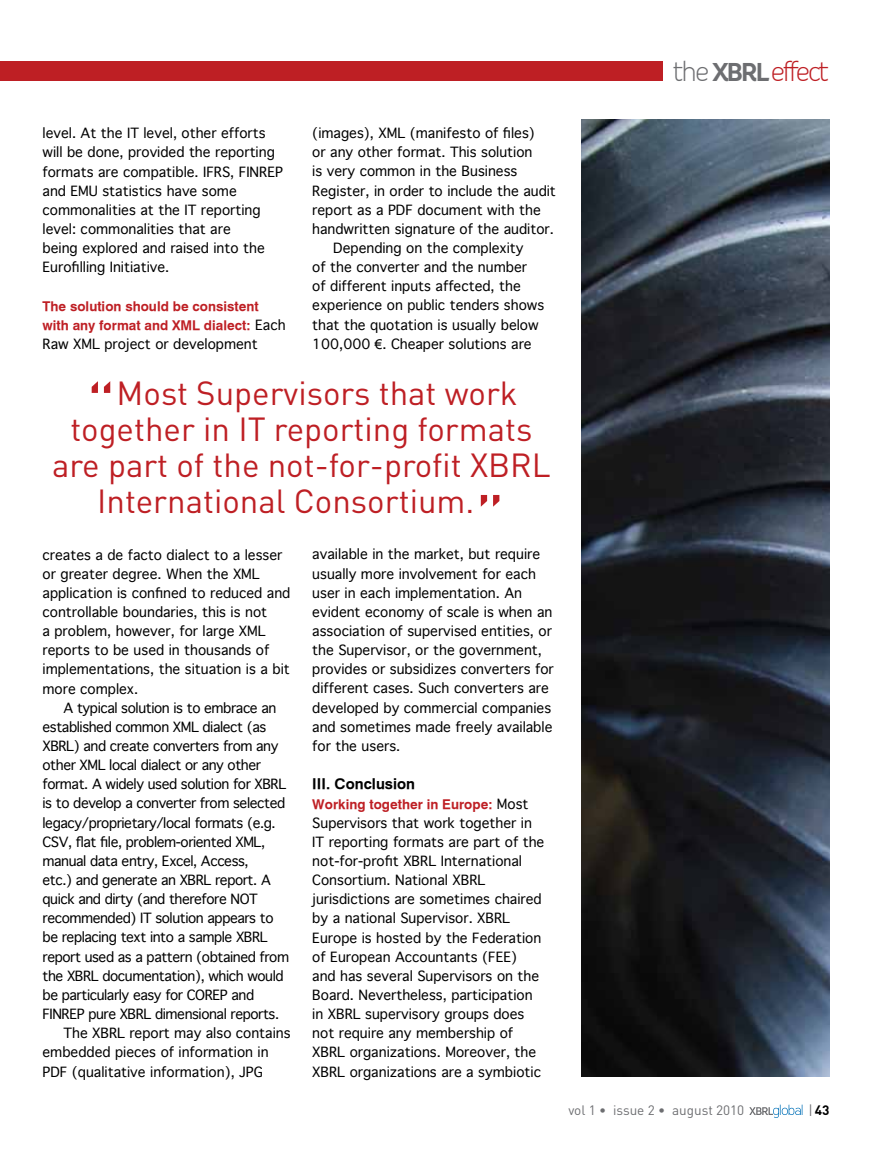
<style>
.page{position:relative;width:872px;height:1149px;background:#fff}
.page>*{position:absolute;margin:0;border:0;box-sizing:border-box;transform-origin:0 0}
.t1{font:72px "DIN";color:#be1f24}
.t2{font:33px "DIN";color:#be1f24}
.t3{font:300 27px "Oceania";letter-spacing:-.11em;color:#be1f24}
.t4{font:700 15px "Geneva";color:#000}
.t5{font:13.5px/19.2px "Geneva";color:#000}
.t6{font:13.5px "Geneva";letter-spacing:-.03em;color:#000}
.t7{font:700 13.5px/19.2px "Geneva";color:#be1f24}
.t8{font:13.5px "DIN";color:#6d6e71}
.t9{font:700 13.5px "DIN";color:#000}
.s1{color:#6d6e71}
.s2{font-weight:700;font-size:24px;color:#6d6e71}
.s3{font-weight:400;color:#000}
.s4{font-family:"Arial"}
.s5{font-weight:700;color:#be1f24}
.s6{font-weight:400;color:#6d6e71}
</style>
<div class="page">
<img style="left:581px;top:119px;width:249px;height:957px">
<div style="left:0;top:62px;width:663px;height:19px;background:#be1f24"></div>
<svg style="left:749px;top:1104px;width:53px;height:13px"></svg>
<h3 class="t3" style="left:673px;top:55px;width:158px"><span class="s1">the</span> <span class="s2">XBRL</span>effect</h3>
<p class="t5" style="left:43px;top:125px;width:242px">level. At the IT level, other efforts will be done, provided the reporting formats are compatible. IFRS, FINREP and EMU statistics have some commonalities at the IT reporting level: commonalities that are<br>being explored and raised into the Eurofilling Initiative.</p>
<p class="t7" style="left:43px;top:296px;width:244px">The solution should be consistent with any format and XML dialect: <span class="s3">Each<br>Raw XML project or development</span></p>
<p class="t5" style="left:312px;top:125px;width:224px">(images), XML (manifesto of files)</p>
<p class="t5" style="left:312px;top:144px;width:222px">or any other format. This solution</p>
<p class="t5" style="left:312px;top:163px;width:207px">is very common in the Business</p>
<p class="t5" style="left:312px;top:182px;width:245px">Register, in order to include the audit</p>
<p class="t5" style="left:312px;top:201px;width:230px">report as a PDF document with the</p>
<p class="t5" style="left:312px;top:220px;width:243px">handwritten signature of the auditor.</p>
<p class="t5" style="left:333px;top:239px;width:192px">Depending on the complexity</p>
<p class="t5" style="left:312px;top:259px;width:216px">of the converter and the number</p>
<p class="t5" style="left:312px;top:278px;width:210px">of different inputs affected, the</p>
<p class="t5" style="left:312px;top:297px;width:233px">experience on public tenders shows</p>
<p class="t5" style="left:312px;top:316px;width:228px">that the quotation is usually below</p>
<p class="t5" style="left:312px;top:335px;width:221px">100,000 <span class="s4">€</span>. Cheaper solutions are</p>
<h1 class="t1" style="left:85px;top:367px;width:33px">“</h1>
<h2 class="t2" style="left:117px;top:372px;width:402px">Most Supervisors that work</h2>
<h2 class="t2" style="left:70px;top:408px;width:463px">together in IT reporting formats</h2>
<h2 class="t2" style="left:52px;top:444px;width:500px">are part of the not-for-profit XBRL</h2>
<h2 class="t2" style="left:97px;top:480px;width:379px">International Consortium.</h2>
<h1 class="t1" style="left:474px;top:475px;width:33px">”</h1>
<p class="t5" style="left:43px;top:546px;width:249px">creates a de facto dialect to a lesser or greater degree. When the XML application is confined to reduced and controllable boundaries, this is not<br>a problem, however, for large XML reports to be used in thousands of implementations, the situation is a bit more complex.</p>
<p class="t6" style="left:64px;top:699px;width:214px">A typical solution is to embrace an</p>
<p class="t6" style="left:43px;top:718px;width:225px">established common XML dialect (as</p>
<p class="t6" style="left:43px;top:737px;width:237px">XBRL) and create converters from any</p>
<p class="t6" style="left:43px;top:756px;width:220px">other XML local dialect or any other</p>
<p class="t6" style="left:43px;top:775px;width:245px">format. A widely used solution for XBRL</p>
<p class="t6" style="left:43px;top:794px;width:244px">is to develop a converter from selected</p>
<p class="t6" style="left:43px;top:813px;width:235px">legacy/proprietary/local formats (e.g.</p>
<p class="t6" style="left:43px;top:833px;width:224px">CSV, flat file, problem-oriented XML,</p>
<p class="t6" style="left:43px;top:852px;width:208px">manual data entry, Excel, Access,</p>
<p class="t6" style="left:43px;top:871px;width:230px">etc.) and generate an XBRL report. A</p>
<p class="t6" style="left:43px;top:890px;width:217px">quick and dirty (and therefore NOT</p>
<p class="t6" style="left:43px;top:909px;width:232px">recommended) IT solution appears to</p>
<p class="t6" style="left:43px;top:928px;width:227px">be replacing text into a sample XBRL</p>
<p class="t6" style="left:43px;top:947px;width:248px">report used as a pattern (obtained from</p>
<p class="t6" style="left:43px;top:966px;width:243px">the XBRL documentation), which would</p>
<p class="t6" style="left:43px;top:986px;width:213px">be particularly easy for COREP and</p>
<p class="t6" style="left:43px;top:1005px;width:238px">FINREP pure XBRL dimensional reports.</p>
<p class="t5" style="left:64px;top:1024px;width:229px">The XBRL report may also contains</p>
<p class="t5" style="left:43px;top:1043px;width:228px">embedded pieces of information in</p>
<p class="t5" style="left:43px;top:1062px;width:222px">PDF (qualitative information), JPG</p>
<p class="t5" style="left:312px;top:546px;width:243px">available in the market, but require usually more involvement for each user in each implementation. An evident economy of scale is when an association of supervised entities, or the Supervisor, or the government, provides or subsidizes converters for different cases. Such converters are developed by commercial companies and sometimes made freely available for the users.</p>
<p class="t4" style="left:312px;top:774px;width:104px">III. Conclusion</p>
<p class="t5" style="left:312px;top:794px;width:233px"><span class="s5">Working together in Europe:</span> Most Supervisors that work together in IT reporting formats are part of the not-for-profit XBRL International Consortium. National XBRL jurisdictions are sometimes chaired by a national Supervisor. XBRL Europe is hosted by the Federation of European Accountants (FEE)<br>and has several Supervisors on the Board. Nevertheless, participation in XBRL supervisory groups does not require any membership of XBRL organizations. Moreover, the XBRL organizations are a symbiotic</p>
<p class="t8" style="left:568px;top:1101px;width:177px">vol 1 • issue 2 • august 2010</p>
<p class="t9" style="left:808px;top:1100px;width:22px"><span class="s6">|</span>43</p>
</div>
